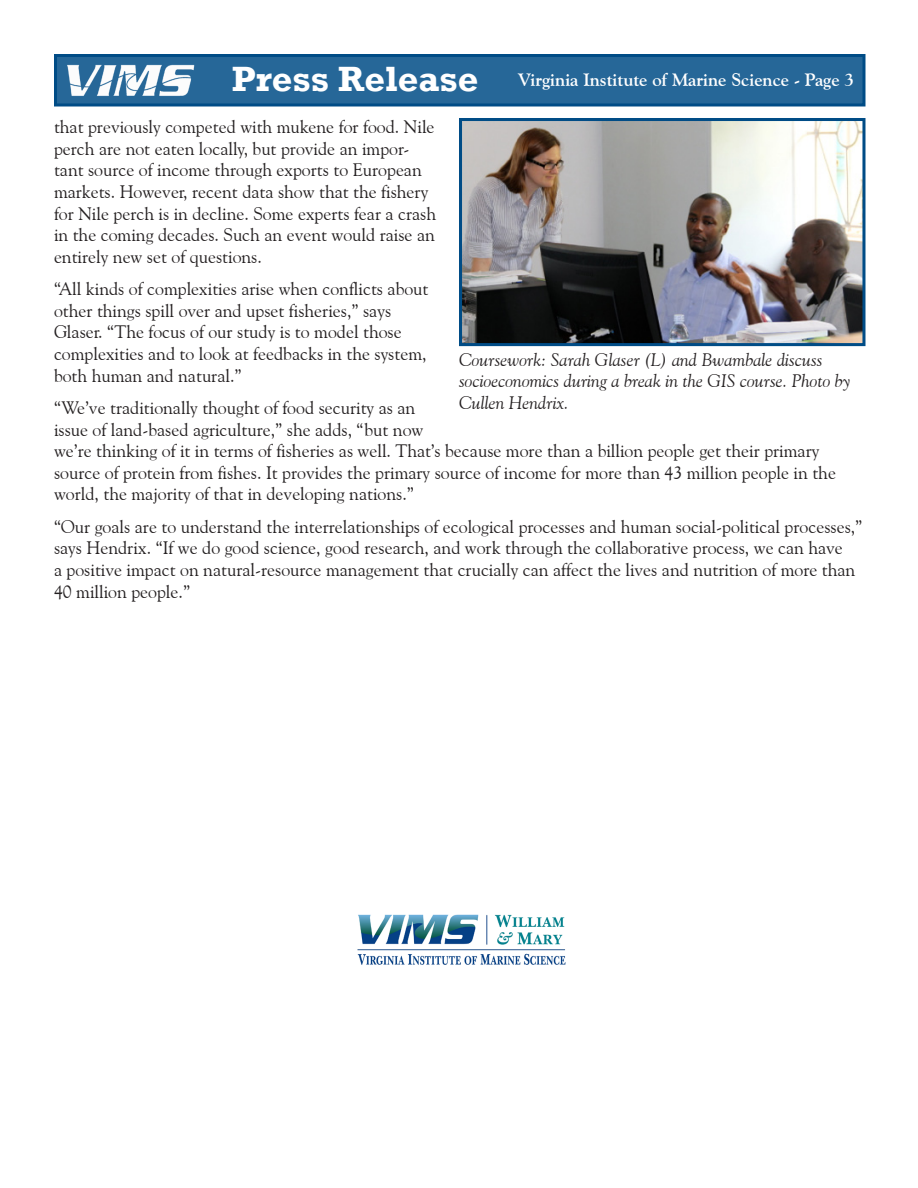
<style>
.page{position:relative;width:918px;height:1188px;background:#fff}
.page>*{position:absolute;margin:0;border:0;box-sizing:border-box;transform-origin:0 0}
.Press_Release_Headin{font:700 36px "Rockwell";color:#fff}
.Body_Text{font:18px/21.6px "Goudy Old Style BT";color:#231f20}
.Cutline{font:italic 18px/21.6px "Goudy Old Style BT";color:#231f20}
.Running_Head_-_pg{font:700 18px "Goudy Old Style BT";color:#fff}
</style>
<div class="page">
<img style="left:357px;top:914px;width:209px;height:51px">
<div style="left:54px;top:54px;width:812px;height:52px;background:#266798;border:3px solid #004c86"></div>
<img style="left:67px;top:65px;width:128px;height:31px">
<img style="left:463px;top:122px;width:399px;height:220px">
<div style="left:459px;top:118px;width:407px;height:228px;border:3px solid #004c86"></div>
<p class="Press_Release_Headin" style="left:232px;top:57px;width:248px">Press Release</p>
<p class="Running_Head_-_pg" style="left:518px;top:69px;width:338px">Virginia Institute of Marine Science - Page 3</p>
<p class="Body_Text" style="left:54px;top:116px;width:384px">that previously competed with mukene for food. Nile perch are not eaten locally, but provide an impor&shy;tant source of income through exports to European markets. However, recent data show that the fishery for Nile perch is in decline. Some experts fear a crash in the coming decades. Such an event would raise an entirely new set of questions.</p>
<p class="Body_Text" style="left:54px;top:278px;width:376px">“All kinds of complexities arise when conflicts about other things spill over and upset fisheries,” says Glaser. “The focus of our study is to model those complexities and to look at feedbacks in the system, both human and natural.”</p>
<p class="Body_Text" style="left:54px;top:397px;width:783px">“We’ve traditionally thought of food security as an<br>issue of land-based agriculture,” she adds, “but now<br>we’re thinking of it in terms of fisheries as well. That’s because more than a billion people get their primary source of protein from fishes. It provides the primary source of income for more than 43 million people in the world, the majority of that in developing nations.”</p>
<p class="Body_Text" style="left:54px;top:515px;width:810px">“Our goals are to understand the interrelationships of ecological processes and human social-political processes,” says Hendrix. “If we do good science, good research, and work through the collaborative process, we can have<br>a positive impact on natural-resource management that crucially can affect the lives and nutrition of more than 40 million people.”</p>
<p class="Cutline" style="left:459px;top:348px;width:393px">Coursework: Sarah Glaser (L) and Bwambale discuss socioeconomics during a break in the GIS course. Photo by<br>Cullen Hendrix.</p>
</div>
